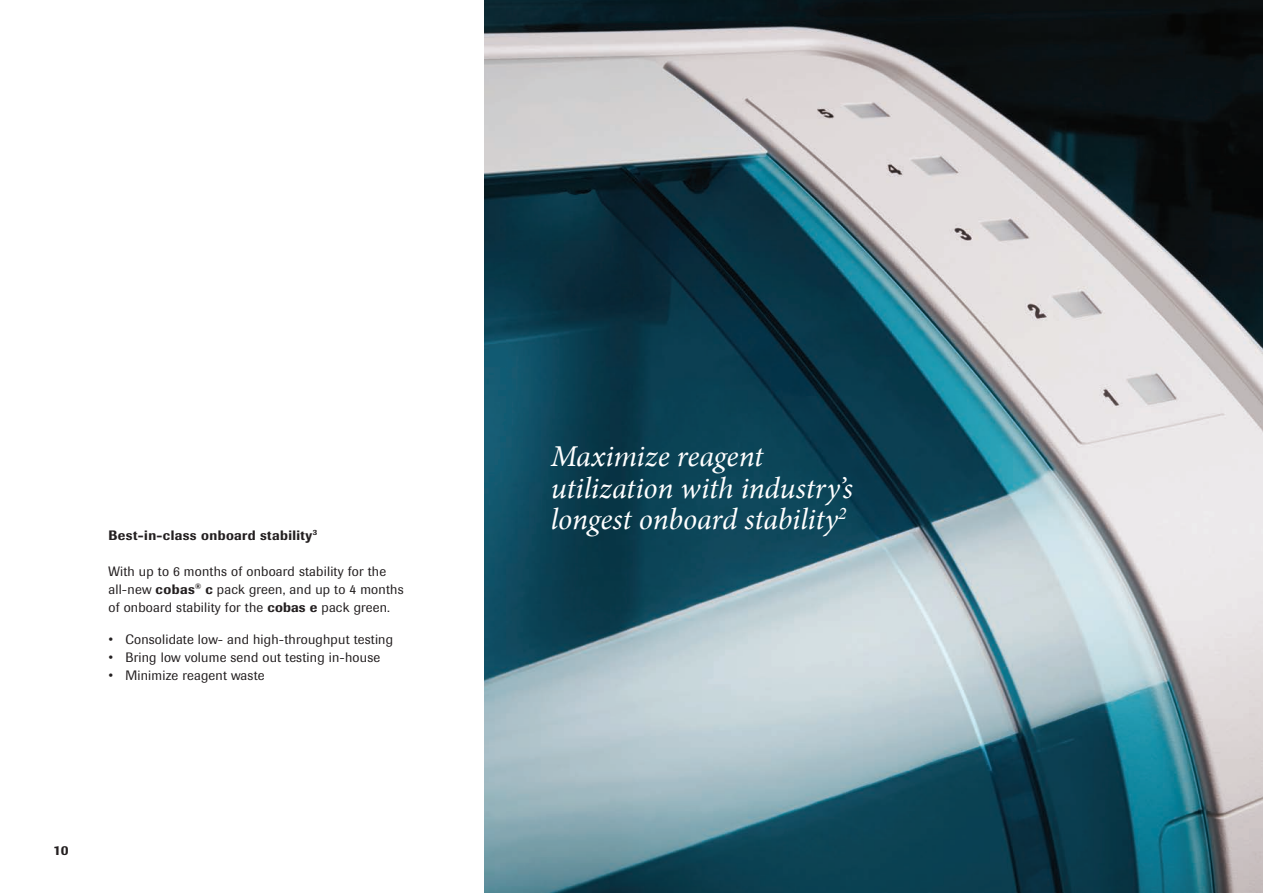
<style>
.page{position:relative;width:1263px;height:893px;background:#fff}
.page>*{position:absolute;margin:0;border:0;box-sizing:border-box;transform-origin:0 0}
.t1{font:italic 30px/31.5px "Minion";letter-spacing:-.005em;color:#fff}
.t2{font:13.5px/18px "Imago";letter-spacing:.015em;color:#231f20}
.t3{font:500 13.5px "Imago";letter-spacing:.03em;color:#231f20}
.s1{font-weight:500}
.s2{font-family:"Arial"}
</style>
<div class="page">
<img style="left:485px;top:0;width:778px;height:893px">
<p class="t3" style="left:108px;top:526px;width:210px">Best-in-class onboard stability<sup>3</sup></p>
<p class="t2" style="left:108px;top:562px;width:297px">With up to 6 months of onboard stability for the all-new <span class="s1">cobas</span><sup>®</sup> <span class="s1">c</span> pack green, and up to 4 months of onboard stability for the <span class="s1">cobas e</span> pack green.</p>
<p class="t2" style="left:108px;top:630px;width:286px"><span class="s2">•</span> Consolidate low- and high-throughput testing</p>
<p class="t2" style="left:108px;top:648px;width:273px"><span class="s2">•</span> Bring low volume send out testing in-house</p>
<p class="t2" style="left:108px;top:666px;width:158px"><span class="s2">•</span> Minimize reagent waste</p>
<p class="t3" style="left:53px;top:841px;width:17px">10</p>
<h1 class="t1" style="left:551px;top:441px;width:304px">Maximize reagent utilization with industry’s longest onboard stability<sup>2</sup></h1>
</div>
